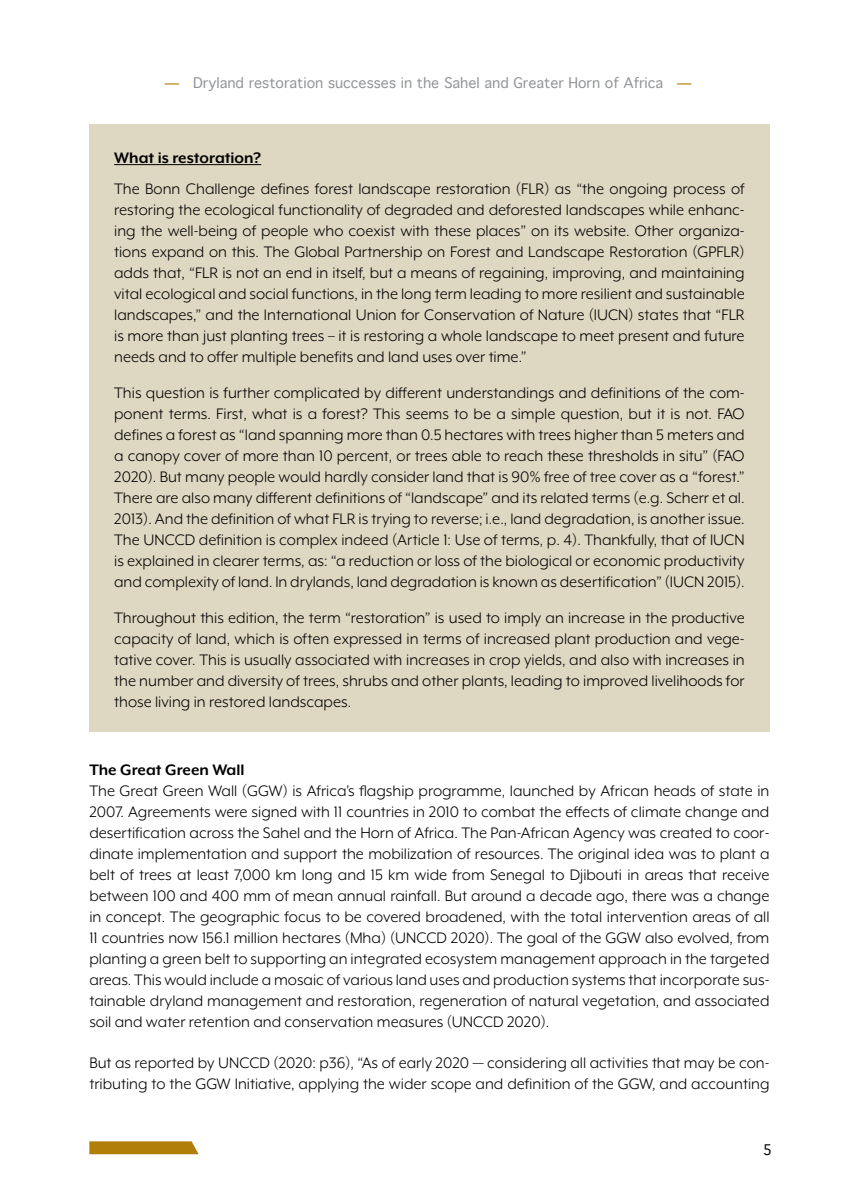
<style>
.page{position:relative;width:844px;height:1191px;background:#fff}
.page>*{position:absolute;margin:0;border:0;box-sizing:border-box;transform-origin:0 0}
.Body{font:17.5px/21px "Mr Eaves XL Mod OT";color:#000;text-align:justify}
.Heading2{font:700 17.5px "Mr Eaves XL Mod OT";color:#000}
.page_number___header{font:14px "Thonburi";color:#939598}
.t1{font:14px "Thonburi";color:#000}
.s1{font-weight:700;color:#b07e09}
</style>
<div class="page">
<svg style="left:89px;top:1141px;width:109px;height:13px"></svg>
<div style="left:89px;top:124px;width:680px;height:607px;background:#ded8c2"></div>
<hr style="left:114px;top:164px;width:147px;height:1px;background:#000">
<p class="page_number___header" style="left:165px;top:75px;width:528px"><span class="s1">—</span> Dryland restoration successes in the Sahel and Greater Horn of Africa <span class="s1">—</span></p>
<p class="Heading2" style="left:114px;top:149px;width:148px">What is restoration?</p>
<p class="Body" style="left:114px;top:178px;width:632px">The Bonn Challenge defines forest landscape restoration (FLR) as “the ongoing process of restoring the ecological functionality of degraded and deforested landscapes while enhanc&shy;ing the well-being of people who coexist with these places” on its website. Other organiza&shy;tions expand on this. The Global Partnership on Forest and Landscape Restoration (GPFLR) adds that, “FLR is not an end in itself, but a means of regaining, improving, and maintaining vital ecological and social functions, in the long term leading to more resilient and sustainable landscapes,” and the International Union for Conservation of Nature (IUCN) states that “FLR is more than just planting trees – it is restoring a whole landscape to meet present and future needs and to offer multiple benefits and land uses over time.”</p>
<p class="Body" style="left:114px;top:382px;width:632px">This question is further complicated by different understandings and definitions of the com&shy;ponent terms. First, what is a forest? This seems to be a simple question, but it is not. FAO defines a forest as “land spanning more than 0.5 hectares with trees higher than 5 meters and a canopy cover of more than 10 percent, or trees able to reach these thresholds in situ” (FAO 2020). But many people would hardly consider land that is 90% free of tree cover as a “forest.” There are also many different definitions of “landscape” and its related terms (e.g. Scherr et al.<br>2013). And the definition of what FLR is trying to reverse; i.e., land degradation, is another issue.<br>The UNCCD definition is complex indeed (Article 1: Use of terms, p. 4). Thankfully, that of IUCN is explained in clearer terms, as: “a reduction or loss of the biological or economic productivity and complexity of land. In drylands, land degradation is known as desertification” (IUCN 2015).</p>
<p class="Body" style="left:114px;top:607px;width:632px">Throughout this edition, the term “restoration” is used to imply an increase in the productive capacity of land, which is often expressed in terms of increased plant production and vege&shy;tative cover. This is usually associated with increases in crop yields, and also with increases in the number and diversity of trees, shrubs and other plants, leading to improved livelihoods for those living in restored landscapes.</p>
<p class="Heading2" style="left:89px;top:761px;width:157px">The Great Green Wall</p>
<p class="Body" style="left:89px;top:780px;width:681px">The Great Green Wall (GGW) is Africa’s flagship programme, launched by African heads of state in 2007. Agreements were signed with 11 countries in 2010 to combat the effects of climate change and desertification across the Sahel and the Horn of Africa. The Pan-African Agency was created to coor&shy;dinate implementation and support the mobilization of resources. The original idea was to plant a belt of trees at least 7,000 km long and 15 km wide from Senegal to Djibouti in areas that receive between 100 and 400 mm of mean annual rainfall. But around a decade ago, there was a change in concept. The geographic focus to be covered broadened, with the total intervention areas of all 11 countries now 156.1 million hectares (Mha) (UNCCD 2020). The goal of the GGW also evolved, from planting a green belt to supporting an integrated ecosystem management approach in the targeted areas. This would include a mosaic of various land uses and production systems that incorporate sus&shy;tainable dryland management and restoration, regeneration of natural vegetation, and associated soil and water retention and conservation measures (UNCCD 2020).</p>
<p class="Body" style="left:89px;top:1052px;width:681px">But as reported by UNCCD (2020: p36), “As of early 2020 — considering all activities that may be con&shy;tributing to the GGW Initiative, applying the wider scope and definition of the GGW, and accounting</p>
<p class="t1" style="left:762px;top:1141px;width:11px">5</p>
</div>
